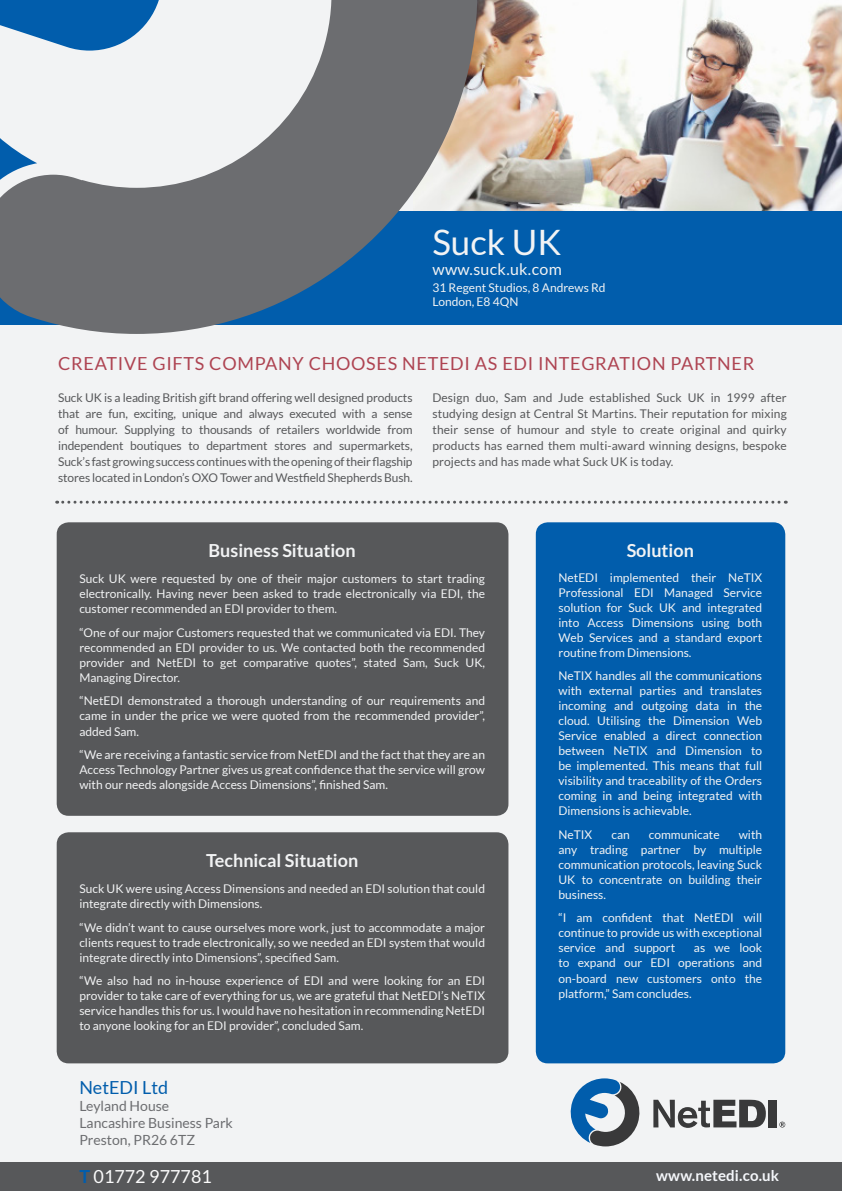
<style>
.page{position:relative;width:842px;height:1191px;background:#f2f3f4}
.page>*{position:absolute;margin:0;border:0;box-sizing:border-box;transform-origin:0 0}
.t1{font:35px "Lato";color:#f2f3f4}
.t2{font:18px "Lato";letter-spacing:.04em;color:#ae4452}
.Paragraph_Style_1{font:700 18px "Lato";color:#f2f3f4}
.t3{font:18px "Lato";color:#fbfbfb}
.t4{font:18px "Lato";color:#015dac}
.t5{font:16px "Lato";letter-spacing:.02em;color:#f2f3f4}
.t6{font:700 15px "Lato";letter-spacing:.01em;color:#f5f7fb}
.t7{font:14px "Lato";color:#6c6d70}
.Paragraph_Style_1-2{font:12px/15px "Lato";color:#f2f3f4;text-align:justify}
.t8{font:12px/16px "Lato";letter-spacing:-.01em;color:#57585a;text-align:justify}
.s1{font-weight:700;color:#015dac}
</style>
<div class="page">
<img style="left:515px;top:0;width:327px;height:211px">
<div style="left:0;top:211px;width:842px;height:113px;background:#015dac"></div>
<div style="left:536px;top:522px;width:249px;height:541px;background:#015dac;border-radius:12px"></div>
<div style="left:57px;top:522px;width:451px;height:294px;background:#57585a;border-radius:12px"></div>
<div style="left:57px;top:832px;width:451px;height:231px;background:#57585a;border-radius:12px"></div>
<svg style="left:57px;top:500px;width:729px;height:3px"></svg>
<svg style="left:0;top:0;width:515px;height:334px;fill:#6c6d70"></svg>
<svg style="left:0;top:0;width:292px;height:299px"></svg>
<div style="left:0;top:1162px;width:842px;height:29px;background:#57585a"></div>
<svg style="left:653px;top:1099px;width:113px;height:28px"></svg>
<div style="left:769px;top:1099px;width:8px;height:28px;background:#39393a"></div>
<svg style="left:779px;top:1121px;width:6px;height:6px"></svg>
<svg style="left:570px;top:1078px;width:70px;height:68px"></svg>
<p class="t1" style="left:432px;top:222px;width:130px">Suck UK</p>
<p class="t5" style="left:432px;top:260px;width:131px">www.suck.uk.com</p>
<p class="Paragraph_Style_1-2" style="left:432px;top:280px;width:175px">31 Regent Studios, 8 Andrews Rd</p>
<p class="Paragraph_Style_1-2" style="left:432px;top:294px;width:88px">London, E8 4QN</p>
<p class="t2" style="left:58px;top:353px;width:698px">CREATIVE GIFTS COMPANY CHOOSES NETEDI AS EDI INTEGRATION PARTNER</p>
<p class="t8" style="left:58px;top:389px;width:356px">Suck UK is a leading British gift brand offering well designed products that are fun, exciting, unique and always executed with a sense of humour. Supplying to thousands of retailers worldwide from independent boutiques to department stores and supermarkets, Suck’s fast growing success continues with the opening of their flagship stores located in London’s OXO Tower and Westfield Shepherds Bush.</p>
<p class="t8" style="left:432px;top:389px;width:356px">Design duo, Sam and Jude established Suck UK in 1999 after studying design at Central St Martins. Their reputation for mixing their sense of humour and style to create original and quirky products has earned them multi-award winning designs, bespoke projects and has made what Suck UK is today.</p>
<p class="Paragraph_Style_1" style="left:209px;top:540px;width:149px">Business Situation</p>
<p class="Paragraph_Style_1-2" style="left:79px;top:571px;width:407px">Suck UK were requested by one of their major customers to start trading electronically. Having never been asked to trade electronically via EDI, the customer recommended an EDI provider to them.</p>
<p class="Paragraph_Style_1-2" style="left:79px;top:625px;width:407px">“One of our major Customers requested that we communicated via EDI. They recommended an EDI provider to us. We contacted both the recommended provider and NetEDI to get comparative quotes”, stated Sam, Suck UK, Managing Director.</p>
<p class="Paragraph_Style_1-2" style="left:79px;top:693px;width:407px">“NetEDI demonstrated a thorough understanding of our requirements and came in under the price we were quoted from the recommended provider”, added Sam.</p>
<p class="Paragraph_Style_1-2" style="left:79px;top:747px;width:407px">“We are receiving a fantastic service from NetEDI and the fact that they are an Access Technology Partner gives us great confidence that the service will grow with our needs alongside Access Dimensions”, finished Sam.</p>
<p class="Paragraph_Style_1" style="left:206px;top:850px;width:154px">Technical Situation</p>
<p class="Paragraph_Style_1-2" style="left:79px;top:881px;width:407px">Suck UK were using Access Dimensions and needed an EDI solution that could integrate directly with Dimensions.</p>
<p class="Paragraph_Style_1-2" style="left:79px;top:920px;width:407px">“We didn’t want to cause ourselves more work, just to accommodate a major clients request to trade electronically, so we needed an EDI system that would integrate directly into Dimensions”, specified Sam.</p>
<p class="Paragraph_Style_1-2" style="left:79px;top:973px;width:407px">“We also had no in-house experience of EDI and were looking for an EDI provider to take care of everything for us, we are grateful that NetEDI’s NeTIX service handles this for us. I would have no hesitation in recommending NetEDI to anyone looking for an EDI provider”, concluded Sam.</p>
<p class="t4" style="left:79px;top:1077px;width:90px">NetEDI Ltd</p>
<p class="t7" style="left:79px;top:1098px;width:91px">Leyland House</p>
<p class="t7" style="left:79px;top:1115px;width:155px">Lancashire Business Park</p>
<p class="t7" style="left:79px;top:1131px;width:117px">Preston, PR26 6TZ</p>
<p class="t3" style="left:79px;top:1166px;width:134px"><span class="s1">T</span> 01772 977781</p>
<p class="Paragraph_Style_1" style="left:627px;top:540px;width:69px">Solution</p>
<p class="Paragraph_Style_1-2" style="left:558px;top:570px;width:205px">NetEDI implemented their NeTIX Professional EDI Managed Service solution for Suck UK and integrated into Access Dimensions using both Web Services and a standard export routine from Dimensions.</p>
<p class="Paragraph_Style_1-2" style="left:558px;top:668px;width:205px">NeTIX handles all the communications with external parties and translates incoming and outgoing data in the cloud. Utilising the Dimension Web Service enabled a direct connection between NeTIX and Dimension to be implemented. This means that full visibility and traceability of the Orders coming in and being integrated with Dimensions is achievable.</p>
<p class="Paragraph_Style_1-2" style="left:558px;top:827px;width:35px">NeTIX</p>
<p class="Paragraph_Style_1-2" style="left:611px;top:827px;width:20px">can</p>
<p class="Paragraph_Style_1-2" style="left:649px;top:827px;width:72px">communicate</p>
<p class="Paragraph_Style_1-2" style="left:558px;top:827px;width:205px;text-indent:180px">with any trading partner by multiple communication protocols, leaving Suck UK to concentrate on building their business.</p>
<p class="Paragraph_Style_1-2" style="left:558px;top:910px;width:205px">“I am confident that NetEDI will continue to provide us with exceptional service and support</p>
<p class="Paragraph_Style_1-2" style="left:558px;top:940px;width:205px;text-indent:135px">as we look to expand our EDI operations and on-board new customers onto the platform,” Sam concludes.</p>
<p class="t6" style="left:656px;top:1167px;width:124px">www.netedi.co.uk</p>
</div>
